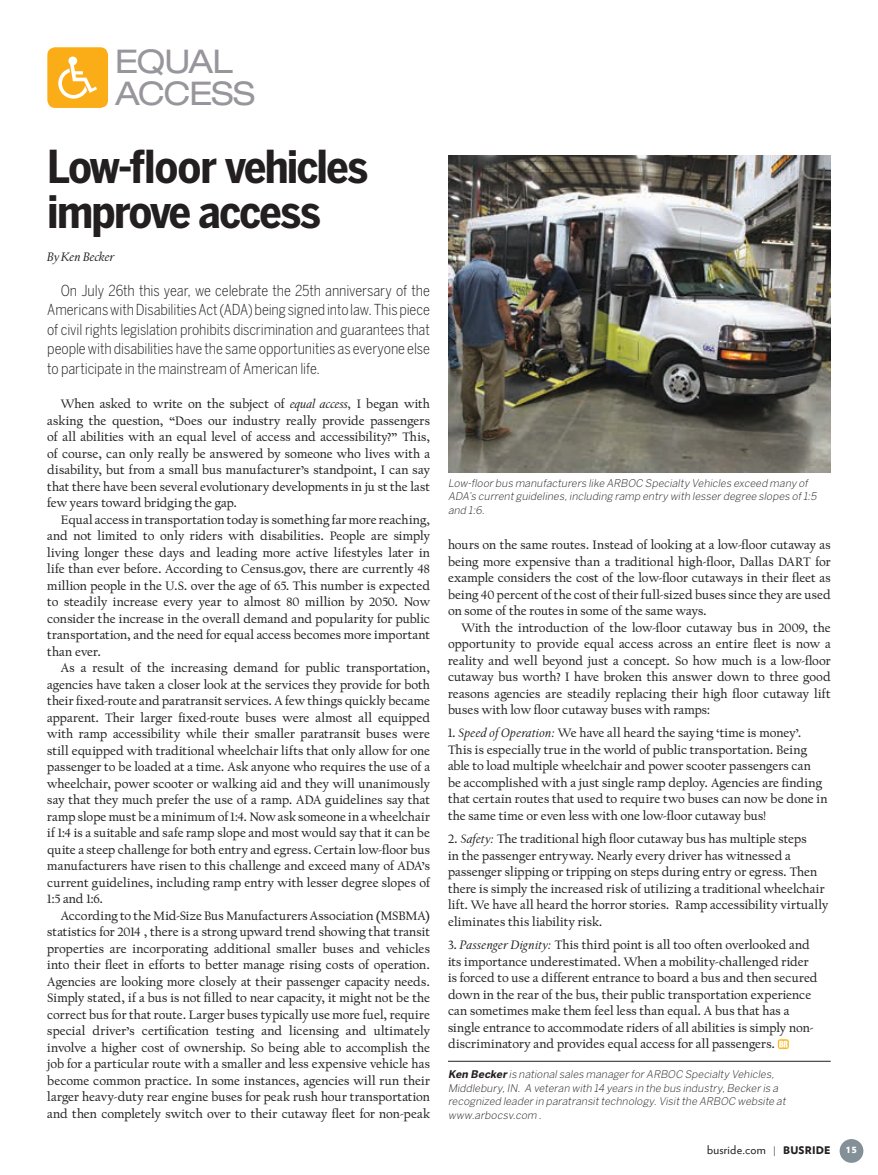
<style>
.page{position:relative;width:878px;height:1175px;background:#fff}
.page>*{position:absolute;margin:0;border:0;box-sizing:border-box;transform-origin:0 0}
.t1{font:700 condensed 45px/45px "Benton Sans";letter-spacing:-.035em;color:#231f20}
.t2{font:expanded 32.7px/32.7px "Helvetica Neue";letter-spacing:-.03em;color:#98969c}
.t3{font:300 condensed 15px/19.5px "Benton Sans";letter-spacing:-.005em;color:#231f20;text-align:justify}
.t4{font:12.75px/16.5px "Californian Text";letter-spacing:.005em;color:#231f20;text-align:justify}
.t5{font:italic 12.75px "Californian Text";color:#231f20}
.t6{font:12px "Verlag";letter-spacing:.02em;color:#231f20}
.t7{font:italic 300 10.5px/13.5px "Benton Sans";color:#231f20}
.t8{font:900 10.5px "Verlag";color:#fff}
.s1{font-style:italic}
.s2{font-weight:700}
.s3{font-family:"Benton Sans";font-weight:300;font-size:10.5px}
.s4{font-weight:900;font-size:10.5px}
</style>
<div class="page">
<div style="left:839px;top:1139px;width:24px;height:23px;background:#849097;border-radius:50%"></div>
<img style="left:448px;top:155px;width:382px;height:317px">
<svg style="left:47px;top:47px;width:61px;height:61px;background:#fbb839"></svg>
<svg style="left:777px;top:1039px;width:11px;height:10px"></svg>
<svg style="left:779px;top:1040px;width:8px;height:7px"></svg>
<hr style="left:448px;top:1061px;width:382px;height:1px;background:#231f20">
<h2 class="t2" style="left:115px;top:44px;width:141px">EQUAL<br>ACCESS</h2>
<h1 class="t1" style="left:47px;top:144px;width:322px">Low-floor vehicles improve access</h1>
<p class="t5" style="left:47px;top:250px;width:69px">By Ken Becker</p>
<p class="t3" style="left:47px;top:280px;width:384px;text-indent:14px">On July 26th this year, we celebrate the 25th anniversary of the Americans with Disabilities Act (ADA) being signed into law. This piece of civil rights legislation prohibits discrimination and guarantees that people with disabilities have the same opportunities as everyone else to participate in the mainstream of American life.</p>
<p class="t4" style="left:47px;top:396px;width:384px;text-indent:14px">When asked to write on the subject of <span class="s1">equal access,</span> I began with asking the question, “Does our industry really provide passengers of all abilities with an equal level of access and accessibility?” This, of course, can only really be answered by someone who lives with a disability, but from a small bus manufacturer’s standpoint, I can say that there have been several evolutionary developments in ju st the last few years toward bridging the gap.</p>
<p class="t4" style="left:47px;top:511px;width:384px;text-indent:14px">Equal access in transportation today is something far more reaching, and not limited to only riders with disabilities. People are simply living longer these days and leading more active lifestyles later in life than ever before. According to Census.gov, there are currently 48 million people in the U.S. over the age of 65. This number is expected to steadily increase every year to almost 80 million by 2050. Now consider the increase in the overall demand and popularity for public transportation, and the need for equal access becomes more important than ever.</p>
<p class="t4" style="left:47px;top:660px;width:384px;text-indent:14px">As a result of the increasing demand for public transportation, agencies have taken a closer look at the services they provide for both their fixed-route and paratransit services. A few things quickly became apparent. Their larger fixed-route buses were almost all equipped with ramp accessibility while their smaller paratransit buses were still equipped with traditional wheelchair lifts that only allow for one passenger to be loaded at a time. Ask anyone who requires the use of a wheelchair, power scooter or walking aid and they will unanimously say that they much prefer the use of a ramp. ADA guidelines say that ramp slope must be a minimum of 1:4. Now ask someone in a wheelchair if 1:4 is a suitable and safe ramp slope and most would say that it can be quite a steep challenge for both entry and egress. Certain low-floor bus manufacturers have risen to this challenge and exceed many of ADA’s current guidelines, including ramp entry with lesser degree slopes of 1:5 and 1:6.</p>
<p class="t4" style="left:47px;top:907px;width:384px;text-indent:14px">According to the Mid-Size Bus Manufacturers Association (MSBMA) statistics for 2014 , there is a strong upward trend showing that transit properties are incorporating additional smaller buses and vehicles into their fleet in efforts to better manage rising costs of operation.<br>Agencies are looking more closely at their passenger capacity needs.<br>Simply stated, if a bus is not filled to near capacity, it might not be the correct bus for that route. Larger buses typically use more fuel, require special driver’s certification testing and licensing and ultimately involve a higher cost of ownership. So being able to accomplish the job for a particular route with a smaller and less expensive vehicle has become common practice. In some instances, agencies will run their larger heavy-duty rear engine buses for peak rush hour transportation and then completely switch over to their cutaway fleet for non-peak</p>
<p class="t7" style="left:448px;top:476px;width:372px">Low-floorbus manufacturers like ARBOC Specialty Vehicles exceed many of<br>ADA’s currentguidelines,including ramp entry with lesserdegree slopes of1:5 and 1:6.</p>
<p class="t4" style="left:448px;top:537px;width:384px">hours on the same routes. Instead of looking at a low-floor cutaway as being more expensive than a traditional high-floor, Dallas DART for example considers the cost of the low-floor cutaways in their fleet as being 40 percent of the cost of their full-sized buses since they are used on some of the routes in some of the same ways.</p>
<p class="t4" style="left:448px;top:619px;width:384px;text-indent:14px">With the introduction of the low-floor cutaway bus in 2009, the opportunity to provide equal access across an entire fleet is now a reality and well beyond just a concept. So how much is a low-floor cutaway bus worth? I have broken this answer down to three good reasons agencies are steadily replacing their high floor cutaway lift buses with low floor cutaway buses with ramps:</p>
<p class="t4" style="left:448px;top:725px;width:381px;text-align:left">1. <span class="s1">Speed of Operation:</span> We have all heard the saying ‘time is money’.<br>This is especially true in the world of public transportation. Being able to load multiple wheelchair and power scooter passengers can<br>be accomplished with a just single ramp deploy. Agencies are finding that certain routes that used to require two buses can now be done in the same time or even less with one low-floor cutaway bus!</p>
<p class="t4" style="left:448px;top:831px;width:382px;text-align:left">2. <span class="s1">Safety:</span> The traditional high floor cutaway bus has multiple steps<br>in the passenger entryway. Nearly every driver has witnessed a passenger slipping or tripping on steps during entry or egress. Then there is simply the increased risk of utilizing a traditional wheelchair lift. We have all heard the horror stories. Ramp accessibility virtually eliminates this liability risk.</p>
<p class="t4" style="left:448px;top:937px;width:371px;text-align:left">3. <span class="s1">Passenger Dignity:</span> This third point is all too often overlooked and its importance underestimated. When a mobility-challenged rider is forced to use a different entrance to board a bus and then secured down in the rear of the bus, their public transportation experience can sometimes make them feel less than equal. A bus that has a single entrance to accommodate riders of all abilities is simply non&shy;discriminatory and provides equal access for all passengers.</p>
<p class="t7" style="left:448px;top:1067px;width:341px"><span class="s2">Ken Becker</span> is nationalsales managerforARBOC Specialty Vehicles, Middlebury,IN. A veteran with 14 years in the bus industry,Beckeris a recognized leaderin paratransittechnology.Visitthe ARBOC website at www.arbocsv.com .</p>
<p class="t6" style="left:707px;top:1140px;width:125px">busride.com <span class="s3">|</span> <span class="s4">BUSRIDE</span></p>
<p class="t8" style="left:846px;top:1140px;width:12px">15</p>
</div>
